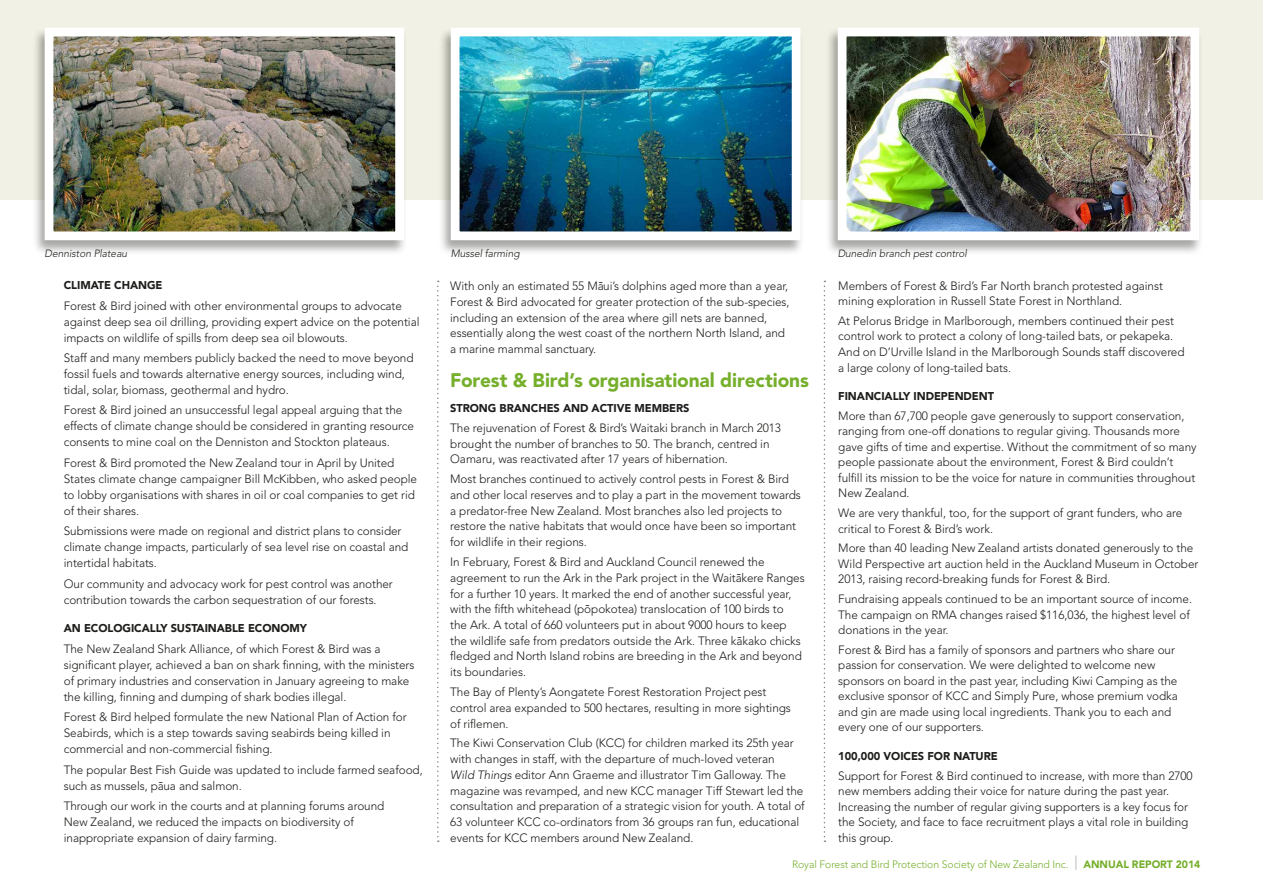
<style>
.page{position:relative;width:1263px;height:893px;background:#fff}
.page>*{position:absolute;margin:0;border:0;box-sizing:border-box;transform-origin:0 0}
.t1{font:900 19.5px "Avenir";letter-spacing:-.005em;color:#76af2c}
.t2{font:300 12px/15.8px "Avenir";letter-spacing:-.005em;color:#1d1d1b}
.t3{font:900 11.25px "Avenir";letter-spacing:-.005em;color:#1d1d1b}
.t4{font:300 10.65px "Avenir";letter-spacing:-.005em;color:#76af2c}
.t5{font:italic 300 10.5px "Avenir";letter-spacing:-.005em;color:#1d1d1b}
.s1{font-weight:500}
.s2{font-style:italic}
.s3{font-size:19.05px;color:#c6c6c6}
.s4{font-weight:900}
</style>
<div class="page">
<div style="left:0;top:0;width:1263px;height:200px;background:#f2f1e5"></div>
<svg style="left:437px;top:281px;width:2px;height:561px"></svg>
<div style="left:32px;top:27px;width:376px;height:229px;background:#1d1d1b;opacity:.4"></div>
<img style="left:55px;top:38px;width:339px;height:192px">
<div style="left:45px;top:28px;width:359px;height:212px;border:9px solid #fff"></div>
<div style="left:825px;top:27px;width:378px;height:229px;background:#1d1d1b;opacity:.4"></div>
<img style="left:848px;top:38px;width:341px;height:192px">
<div style="left:838px;top:28px;width:361px;height:212px;border:9px solid #fff"></div>
<div style="left:438px;top:27px;width:366px;height:229px;background:#1d1d1b;opacity:.4"></div>
<img style="left:461px;top:38px;width:329px;height:192px">
<div style="left:451px;top:28px;width:349px;height:212px;border:9px solid #fff"></div>
<svg style="left:824px;top:281px;width:1px;height:561px"></svg>
<p class="t5" style="left:45px;top:247px;width:84px">Denniston Plateau</p>
<p class="t5" style="left:451px;top:247px;width:70px">Mussel farming</p>
<p class="t5" style="left:838px;top:247px;width:131px">Dunedin branch pest control</p>
<p class="t3" style="left:64px;top:278px;width:100px">CLIMATE CHANGE</p>
<p class="t2" style="left:64px;top:297px;width:357px">Forest &amp; Bird joined with other environmental groups to advocate against deep sea oil drilling, providing expert advice on the potential impacts on wildlife of spills from deep sea oil blowouts.</p>
<p class="t2" style="left:64px;top:350px;width:351px">Staff and many members publicly backed the need to move beyond fossil fuels and towards alternative energy sources, including wind, tidal, solar, biomass, geothermal and hydro.</p>
<p class="t2" style="left:64px;top:402px;width:352px">Forest &amp; Bird joined an unsuccessful legal appeal arguing that the effects of climate change should be considered in granting resource consents to mine coal on the Denniston and Stockton plateaus.</p>
<p class="t2" style="left:64px;top:454px;width:355px">Forest &amp; Bird promoted the New Zealand tour in April by United States climate change campaigner Bill McKibben, who asked people to lobby organisations with shares in oil or coal companies to get rid of their shares.</p>
<p class="t2" style="left:64px;top:523px;width:346px">Submissions were made on regional and district plans to consider climate change impacts, particularly of sea level rise on coastal and intertidal habitats.</p>
<p class="t2" style="left:64px;top:575px;width:331px">Our community and advocacy work for pest control was another contribution towards the carbon sequestration of our forests.</p>
<p class="t3" style="left:64px;top:622px;width:245px">AN ECOLOGICALLY SUSTAINABLE ECONOMY</p>
<p class="t2" style="left:64px;top:640px;width:352px">The New Zealand Shark Alliance, of which Forest &amp; Bird was a significant player, achieved a ban on shark finning, with the ministers of primary industries and conservation in January agreeing to make the killing, finning and dumping of shark bodies illegal.</p>
<p class="t2" style="left:64px;top:709px;width:344px">Forest &amp; Bird helped formulate the new National Plan of Action for<br>Seabirds, which is a step towards saving seabirds being killed in commercial and non-commercial fishing.</p>
<p class="t2" style="left:64px;top:761px;width:360px">The popular Best Fish Guide was updated to include farmed seafood, such as mussels, pa<span class="s1">¯</span>ua and salmon.</p>
<p class="t2" style="left:64px;top:798px;width:322px">Through our work in the courts and at planning forums around<br>New Zealand, we reduced the impacts on biodiversity of inappropriate expansion of dairy farming.</p>
<p class="t2" style="left:450px;top:278px;width:341px">With only an estimated 55 Ma<span class="s1">¯</span>ui’s dolphins aged more than a year, Forest &amp; Bird advocated for greater protection of the sub-species, including an extension of the area where gill nets are banned, essentially along the west coast of the northern North Island, and a marine mammal sanctuary.</p>
<h1 class="t1" style="left:450px;top:369px;width:360px">Forest &amp; Bird’s organisational directions</h1>
<p class="t3" style="left:450px;top:401px;width:241px">STRONG BRANCHES AND ACTIVE MEMBERS</p>
<p class="t2" style="left:450px;top:420px;width:332px">The rejuvenation of Forest &amp; Bird’s Waitaki branch in March 2013 brought the number of branches to 50. The branch, centred in<br>Oamaru, was reactivated after 17 years of hibernation.</p>
<p class="t2" style="left:450px;top:471px;width:352px">Most branches continued to actively control pests in Forest &amp; Bird and other local reserves and to play a part in the movement towards a predator-free New Zealand. Most branches also led projects to restore the native habitats that would once have been so important for wildlife in their regions.</p>
<p class="t2" style="left:450px;top:554px;width:356px">In February, Forest &amp; Bird and Auckland Council renewed the agreement to run the Ark in the Park project in the Waita<span class="s1">¯</span>kere Ranges for a further 10 years. It marked the end of another successful year, with the fifth whitehead (po<span class="s1">¯</span> pokotea) translocation of 100 birds to<br>the Ark. A total of 660 volunteers put in about 9000 hours to keep the wildlife safe from predators outside the Ark. Three ka<span class="s1">¯</span> kako chicks fledged and North Island robins are breeding in the Ark and beyond its boundaries.</p>
<p class="t2" style="left:450px;top:684px;width:342px">The Bay of Plenty’s Aongatete Forest Restoration Project pest control area expanded to 500 hectares, resulting in more sightings of riflemen.</p>
<p class="t2" style="left:450px;top:735px;width:356px">The Kiwi Conservation Club (KCC) for children marked its 25th year with changes in staff, with the departure of much-loved veteran<br><span class="s2">Wild Things</span> editor Ann Graeme and illustrator Tim Galloway. The magazine was revamped, and new KCC manager Tiff Stewart led the consultation and preparation of a strategic vision for youth. A total of 63 volunteer KCC co-ordinators from 36 groups ran fun, educational events for KCC members around New Zealand.</p>
<p class="t2" style="left:838px;top:278px;width:326px">Members of Forest &amp; Bird’s Far North branch protested against mining exploration in Russell State Forest in Northland.</p>
<p class="t2" style="left:838px;top:313px;width:348px">At Pelorus Bridge in Marlborough, members continued their pest control work to protect a colony of long-tailed bats, or pekapeka.<br>And on D’Urville Island in the Marlborough Sounds staff discovered a large colony of long-tailed bats.</p>
<p class="t3" style="left:838px;top:390px;width:157px">FINANCIALLY INDEPENDENT</p>
<p class="t2" style="left:838px;top:408px;width:360px">More than 67,700 people gave generously to support conservation, ranging from one-off donations to regular giving. Thousands more gave gifts of time and expertise. Without the commitment of so many people passionate about the environment, Forest &amp; Bird couldn’t fulfill its mission to be the voice for nature in communities throughout New Zealand.</p>
<p class="t2" style="left:838px;top:505px;width:346px">We are very thankful, too, for the support of grant funders, who are critical to Forest &amp; Bird’s work.</p>
<p class="t2" style="left:838px;top:540px;width:362px">More than 40 leading New Zealand artists donated generously to the<br>Wild Perspective art auction held in the Auckland Museum in October<br>2013, raising record-breaking funds for Forest &amp; Bird.</p>
<p class="t2" style="left:838px;top:591px;width:355px">Fundraising appeals continued to be an important source of income.<br>The campaign on RMA changes raised $116,036, the highest level of donations in the year.</p>
<p class="t2" style="left:838px;top:642px;width:341px">Forest &amp; Bird has a family of sponsors and partners who share our passion for conservation. We were delighted to welcome new sponsors on board in the past year, including Kiwi Camping as the exclusive sponsor of KCC and Simply Pure, whose premium vodka and gin are made using local ingredients. Thank you to each and every one of our supporters.</p>
<p class="t3" style="left:838px;top:749px;width:161px">100,000 VOICES FOR NATURE</p>
<p class="t2" style="left:838px;top:768px;width:356px">Support for Forest &amp; Bird continued to increase, with more than 2700 new members adding their voice for nature during the past year.<br>Increasing the number of regular giving supporters is a key focus for the Society, and face to face recruitment plays a vital role in building this group.</p>
<p class="t4" style="left:792px;top:858px;width:410px">Royal Forest and Bird Protection Society of New Zealand Inc. <span class="s3">l</span> <span class="s4">ANNUAL REPORT 2014</span></p>
</div>
